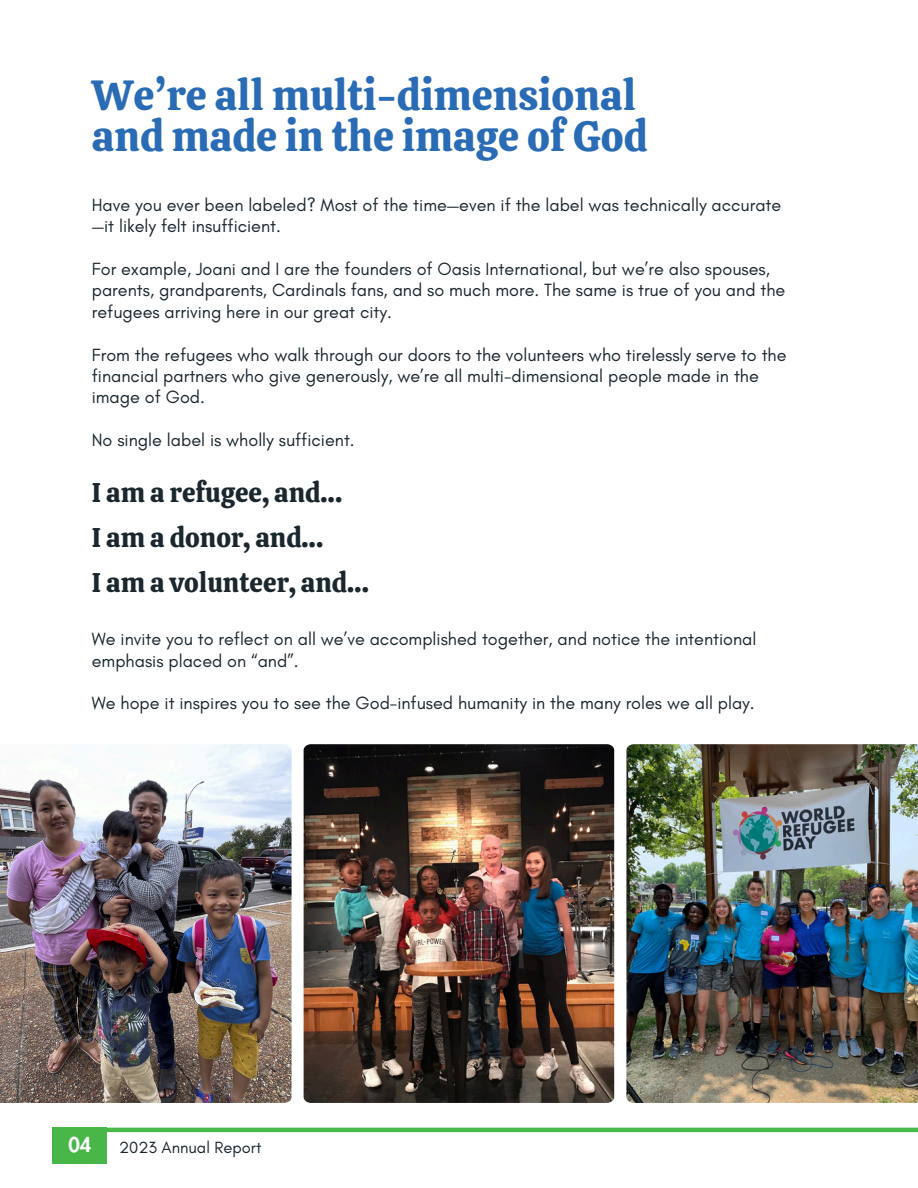
<style>
.page{position:relative;width:918px;height:1188px;background:#fff}
.page>*{position:absolute;margin:0;border:0;box-sizing:border-box;transform-origin:0 0}
.t1{font:42px/41.7px "Calistoga";color:#296cb5}
.t2{font:27px/45px "Calistoga";color:#1b272f}
.t3{font:800 19.8px "Futura LT Pro";color:#fff}
.t4{font:18px/21.3px "Glacial Indifference";color:#1b272f}
.t5{font:16.5px "Glacial Indifference";color:#1b272f}
</style>
<div class="page">
<img style="left:0;top:744px;width:292px;height:359px">
<img style="left:304px;top:744px;width:310px;height:359px">
<img style="left:626px;top:744px;width:292px;height:359px">
<hr style="left:52px;top:1128px;width:866px;height:4px;background:#49b748">
<div style="left:52px;top:1128px;width:55px;height:36px;background:#49b748"></div>
<p class="t1" style="left:92px;top:74px;width:557px">We’re all multi-dimensional and made in the image of God</p>
<h1 class="t4" style="left:92px;top:194px;width:691px">Have you ever been labeled? Most of the time—even if the label was technically accurate —it likely felt insufficient.</h1>
<p class="t4" style="left:92px;top:258px;width:695px">For example, Joani and I are the founders of Oasis International, but we’re also spouses, parents, grandparents, Cardinals fans, and so much more. The same is true of you and the refugees arriving here in our great city.</p>
<p class="t4" style="left:92px;top:344px;width:696px">From the refugees who walk through our doors to the volunteers who tirelessly serve to the financial partners who give generously, we’re all multi-dimensional people made in the image of God.</p>
<p class="t4" style="left:92px;top:429px;width:264px">No single label is wholly sufficient.</p>
<p class="t2" style="left:92px;top:470px;width:279px">I am a refugee, and…<br>I am a donor, and…<br>I am a volunteer, and…</p>
<h2 class="t4" style="left:92px;top:628px;width:666px">We invite you to reflect on all we’ve accomplished together, and notice the intentional emphasis placed on “and”.</h2>
<p class="t4" style="left:92px;top:692px;width:664px">We hope it inspires you to see the God-infused humanity in the many roles we all play.</p>
<p class="t3" style="left:68px;top:1136px;width:24px">04</p>
<p class="t5" style="left:119px;top:1137px;width:144px">2023 Annual Report</p>
</div>
